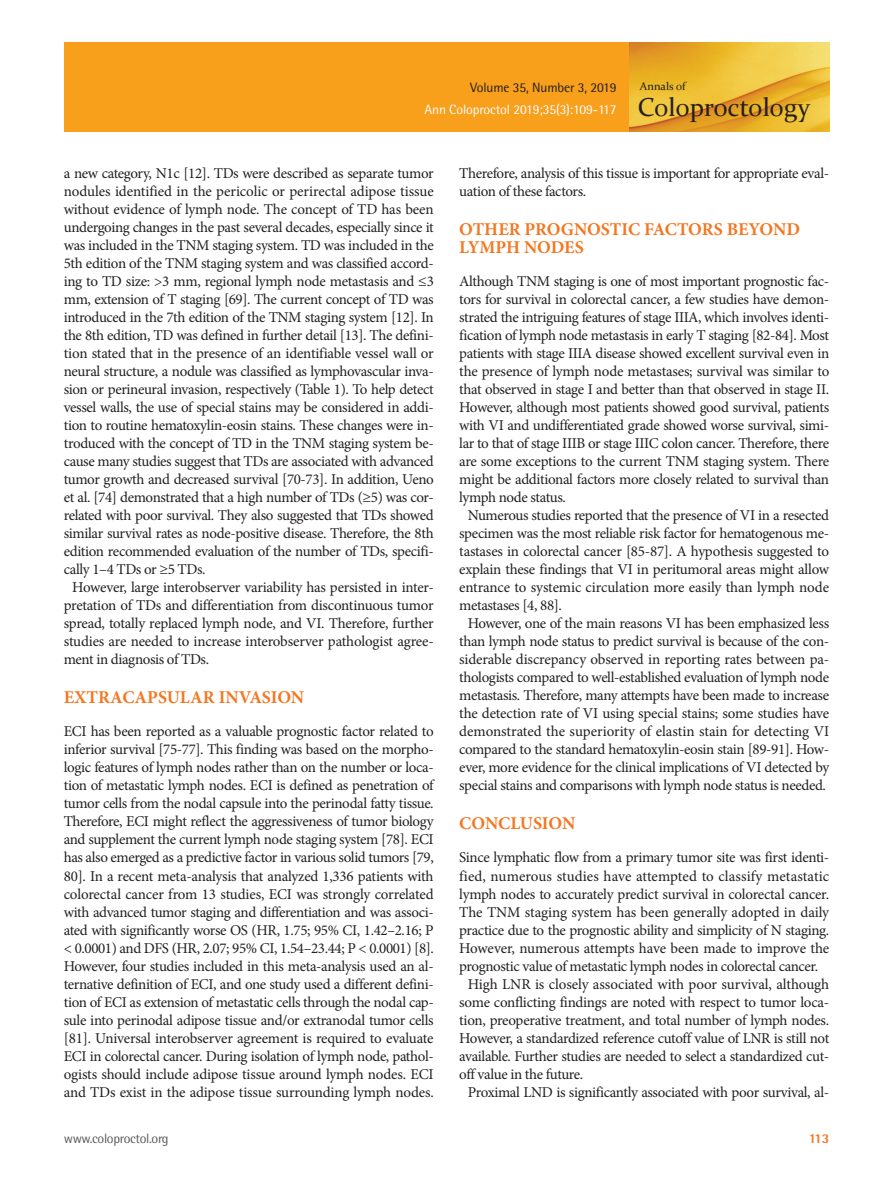
<style>
.page{position:relative;width:893px;height:1191px;background:#fff}
.page>*{position:absolute;margin:0;border:0;box-sizing:border-box;transform-origin:0 0}
.t1{font:25.95px "Constantia";color:#231f20}
.본문제목_대{font:700 18px/18px "Minion Pro";letter-spacing:-.005em;color:#f47721}
.본문_앞단락0{font:15px/18px "Minion Pro";letter-spacing:-.025em;color:#231f20;text-align:justify}
.본문{font:15px/18px "Minion Pro";letter-spacing:-.025em;color:#231f20;text-align:justify}
.t2{font:13.5px "Rotis Semi Sans Std";letter-spacing:-.01em;color:#fff}
.t3{font:13.5px "Rotis Semi Sans Std";letter-spacing:-.01em;color:#231f20}
.t4{font:13.5px "Rotis Semi Sans Std";letter-spacing:-.025em;color:#57585a}
.t5{font:800 13.5px "Rotis Semi Sans Std";color:#f47721}
.t6{font:11.25px "Constantia";color:#231f20}
</style>
<div class="page">
<div style="left:64px;top:43px;width:565px;height:89px;background:#f89f1c"></div>
<img style="left:629px;top:43px;width:200px;height:89px">
<p class="t3" style="left:470px;top:80px;width:148px">Volume 35, Number 3, 2019</p>
<p class="t2" style="left:425px;top:102px;width:194px">Ann Coloproctol 2019;35(3):109-117</p>
<p class="t6" style="left:640px;top:79px;width:47px">Annals of</p>
<h1 class="t1" style="left:638px;top:90px;width:174px">Coloproctology</h1>
<p class="본문_앞단락0" style="left:64px;top:164px;width:372px">a new category, N1c [12]. TDs were described as separate tumor nodules identified in the pericolic or perirectal adipose tissue without evidence of lymph node. The concept of TD has been undergoing changes in the past several decades, especially since it was included in the TNM staging system. TD was included in the 5th edition of the TNM staging system and was classified accord&shy;ing to TD size: &gt;3 mm, regional lymph node metastasis and ≤3 mm, extension of T staging [69]. The current concept of TD was introduced in the 7th edition of the TNM staging system [12]. In the 8th edition, TD was defined in further detail [13]. The defini&shy;tion stated that in the presence of an identifiable vessel wall or neural structure, a nodule was classified as lymphovascular inva&shy;sion or perineural invasion, respectively (Table 1). To help detect vessel walls, the use of special stains may be considered in addi&shy;tion to routine hematoxylin-eosin stains. These changes were in&shy;troduced with the concept of TD in the TNM staging system be&shy;cause many studies suggest that TDs are associated with advanced tumor growth and decreased survival [70-73]. In addition, Ueno et al. [74] demonstrated that a high number of TDs (≥5) was cor&shy;related with poor survival. They also suggested that TDs showed similar survival rates as node-positive disease. Therefore, the 8th edition recommended evaluation of the number of TDs, specifi&shy;cally 1–4 TDs or ≥5 TDs.</p>
<p class="본문" style="left:64px;top:578px;width:371px;text-indent:9px">However, large interobserver variability has persisted in inter&shy;pretation of TDs and differentiation from discontinuous tumor spread, totally replaced lymph node, and VI. Therefore, further studies are needed to increase interobserver pathologist agree&shy;ment in diagnosis of TDs.</p>
<p class="본문제목_대" style="left:64px;top:688px;width:242px">EXTRACAPSULAR INVASION</p>
<p class="본문_앞단락0" style="left:64px;top:722px;width:372px">ECI has been reported as a valuable prognostic factor related to inferior survival [75-77]. This finding was based on the morpho&shy;logic features of lymph nodes rather than on the number or loca&shy;tion of metastatic lymph nodes. ECI is defined as penetration of tumor cells from the nodal capsule into the perinodal fatty tissue.<br>Therefore, ECI might reflect the aggressiveness of tumor biology and supplement the current lymph node staging system [78]. ECI has also emerged as a predictive factor in various solid tumors [79, 80]. In a recent meta-analysis that analyzed 1,336 patients with colorectal cancer from 13 studies, ECI was strongly correlated with advanced tumor staging and differentiation and was associ&shy;ated with significantly worse OS (HR, 1.75; 95% CI, 1.42–2.16; P &lt; 0.0001) and DFS (HR, 2.07; 95% CI, 1.54–23.44; P &lt; 0.0001) [8].<br>However, four studies included in this meta-analysis used an al&shy;ternative definition of ECI, and one study used a different defini&shy;tion of ECI as extension of metastatic cells through the nodal cap&shy;sule into perinodal adipose tissue and/or extranodal tumor cells [81]. Universal interobserver agreement is required to evaluate ECI in colorectal cancer. During isolation of lymph node, pathol&shy;ogists should include adipose tissue around lymph nodes. ECI and TDs exist in the adipose tissue surrounding lymph nodes.</p>
<p class="t4" style="left:64px;top:1130px;width:106px">www.coloproctol.org</p>
<p class="본문_앞단락0" style="left:459px;top:164px;width:371px">Therefore, analysis of this tissue is important for appropriate eval&shy;uation of these factors.</p>
<p class="본문제목_대" style="left:459px;top:220px;width:342px">OTHER PROGNOSTIC FACTORS BEYOND<br>LYMPH NODES</p>
<p class="본문_앞단락0" style="left:459px;top:272px;width:372px">Although TNM staging is one of most important prognostic fac&shy;tors for survival in colorectal cancer, a few studies have demon&shy;strated the intriguing features of stage IIIA, which involves identi&shy;fication of lymph node metastasis in early T staging [82-84]. Most patients with stage IIIA disease showed excellent survival even in the presence of lymph node metastases; survival was similar to that observed in stage I and better than that observed in stage II.<br>However, although most patients showed good survival, patients with VI and undifferentiated grade showed worse survival, simi&shy;lar to that of stage IIIB or stage IIIC colon cancer. Therefore, there are some exceptions to the current TNM staging system. There might be additional factors more closely related to survival than lymph node status.</p>
<p class="본문" style="left:459px;top:506px;width:371px;text-indent:9px">Numerous studies reported that the presence of VI in a resected specimen was the most reliable risk factor for hematogenous me&shy;tastases in colorectal cancer [85-87]. A hypothesis suggested to explain these findings that VI in peritumoral areas might allow entrance to systemic circulation more easily than lymph node metastases [4, 88].</p>
<p class="본문" style="left:459px;top:614px;width:372px;text-align:center">However, one of the main reasons VI has been emphasized less than lymph node status to predict survival is because of the con&shy;siderable discrepancy observed in reporting rates between pa&shy;thologists compared to well-established evaluation of lymph node metastasis. Therefore, many attempts have been made to increase the detection rate of VI using special stains; some studies have demonstrated the superiority of elastin stain for detecting VI compared to the standard hematoxylin-eosin stain [89-91]. How&shy;ever, more evidence for the clinical implications of VI detected by special stains and comparisons with lymph node status is needed.</p>
<p class="본문제목_대" style="left:459px;top:814px;width:118px">CONCLUSION</p>
<p class="본문_앞단락0" style="left:459px;top:848px;width:371px">Since lymphatic flow from a primary tumor site was first identi&shy;fied, numerous studies have attempted to classify metastatic lymph nodes to accurately predict survival in colorectal cancer.<br>The TNM staging system has been generally adopted in daily practice due to the prognostic ability and simplicity of N staging.<br>However, numerous attempts have been made to improve the prognostic value of metastatic lymph nodes in colorectal cancer.</p>
<p class="본문" style="left:459px;top:974px;width:372px;text-indent:9px">High LNR is closely associated with poor survival, although some conflicting findings are noted with respect to tumor loca&shy;tion, preoperative treatment, and total number of lymph nodes.<br>However, a standardized reference cutoff value of LNR is still not available. Further studies are needed to select a standardized cut&shy;off value in the future.</p>
<p class="본문" style="left:468px;top:1082px;width:363px">Proximal LND is significantly associated with poor survival, al-</p>
<p class="t5" style="left:809px;top:1129px;width:22px">113</p>
</div>
